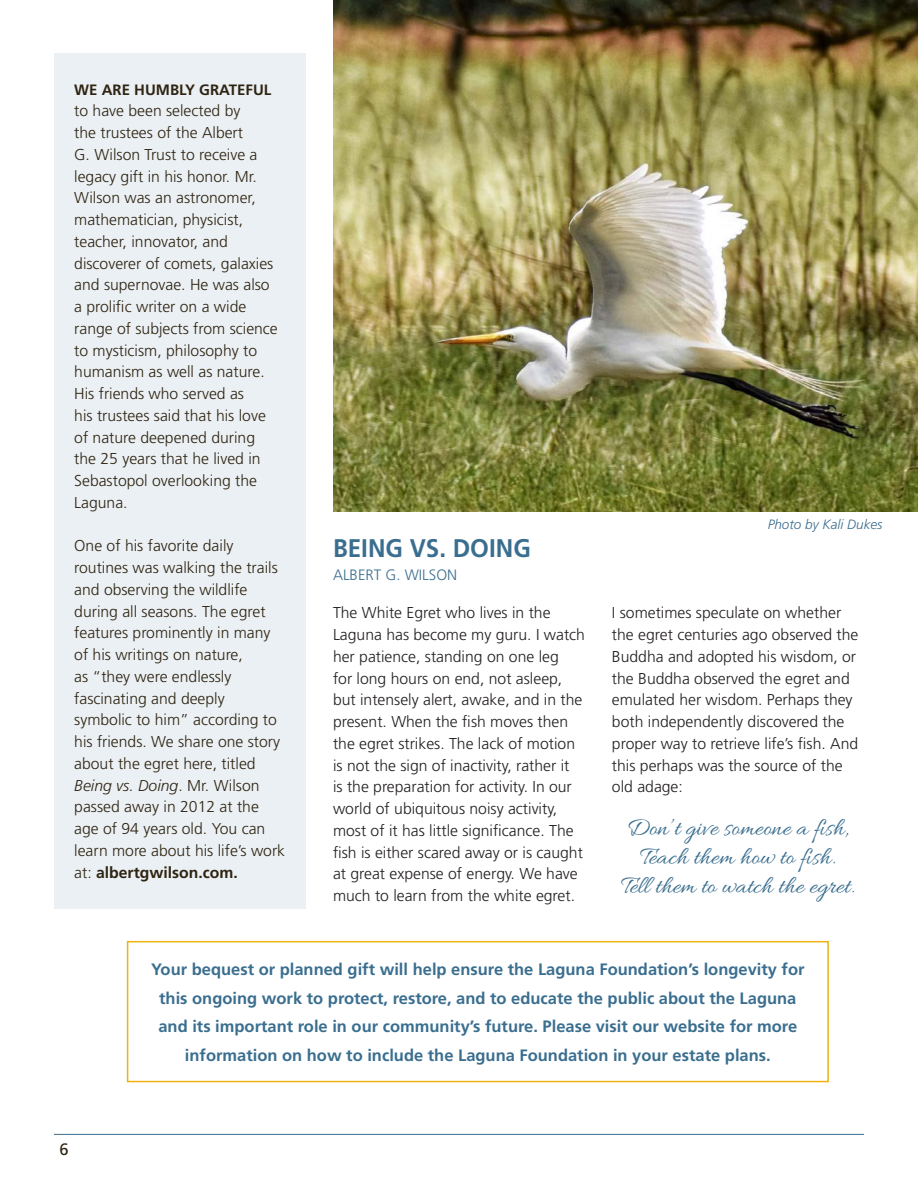
<style>
.page{position:relative;width:918px;height:1188px;background:#fff}
.page>*{position:absolute;margin:0;border:0;box-sizing:border-box;transform-origin:0 0}
.t1{font:25.5px "Allura";color:#3a6e8f}
.t2{font:700 25.5px "Frutiger LT Std";color:#3a6e8f;scale:.95 1}
.t3{font:700 16.5px/28.5px "Frutiger LT Std";color:#3a6e8f;text-align:center}
.t4{font:16.5px "Frutiger LT Std";color:#2f2412}
.t5{font:300 15.75px/21.8px "Frutiger LT Std";color:#2f2412}
.t6{font:300 15.75px/21.8px "Frutiger LT Std";color:#231f20}
.t7{font:700 15px "Frutiger LT Std";color:#2f2412}
.t8{font:300 15px "Frutiger LT Std";color:#3a6e8f}
.t9{font:italic 300 13.5px "Frutiger LT Std";color:#3a6e8f}
.s1{font-style:italic}
.s2{font-weight:700}
</style>
<div class="page">
<hr style="left:54px;top:1134px;width:810px;height:1px;background:#3a6e8f">
<div style="left:54px;top:53px;width:252px;height:856px;background:#ebf0f4"></div>
<img style="left:333px;top:0;width:585px;height:511px">
<div style="left:127px;top:941px;width:702px;height:141px;border:2px solid #efb211"></div>
<p class="t7" style="left:74px;top:81px;width:199px">WE ARE HUMBLY GRATEFUL</p>
<p class="t5" style="left:74px;top:100px;width:205px">to have been selected by<br>the trustees of the Albert<br>G. Wilson Trust to receive a legacy gift in his honor. Mr.<br>Wilson was an astronomer, mathematician, physicist, teacher, innovator, and discoverer of comets, galaxies and supernovae. He was also a prolific writer on a wide range of subjects from science to mysticism, philosophy to humanism as well as nature.<br>His friends who served as<br>his trustees said that his love of nature deepened during the 25 years that he lived in<br>Sebastopol overlooking the<br>Laguna.</p>
<p class="t5" style="left:74px;top:535px;width:212px">One of his favorite daily routines was walking the trails and observing the wildlife during all seasons. The egret features prominently in many of his writings on nature,<br>as “they were endlessly fascinating and deeply symbolic to him” according to his friends. We share one story about the egret here, titled<br><span class="s1">Being vs. Doing</span>. Mr. Wilson passed away in 2012 at the age of 94 years old. You can learn more about his life’s work at: <span class="s2">albertgwilson.com.</span></p>
<p class="t9" style="left:768px;top:517px;width:116px">Photo by Kali Dukes</p>
<p class="t2" style="left:333px;top:533px;width:210px">BEING VS. DOING</p>
<p class="t8" style="left:333px;top:566px;width:126px">ALBERT G. WILSON</p>
<p class="t6" style="left:333px;top:602px;width:253px">The White Egret who lives in the Laguna has become my guru. I watch her patience, standing on one leg<br>for long hours on end, not asleep, but intensely alert, awake, and in the present. When the fish moves then the egret strikes. The lack of motion is not the sign of inactivity, rather it<br>is the preparation for activity. In our world of ubiquitous noisy activity, most of it has little significance. The fish is either scared away or is caught at great expense of energy. We have much to learn from the white egret.</p>
<p class="t6" style="left:612px;top:602px;width:248px">I sometimes speculate on whether the egret centuries ago observed the<br>Buddha and adopted his wisdom, or the Buddha observed the egret and emulated her wisdom. Perhaps they both independently discovered the proper way to retrieve life’s fish. And this perhaps was the source of the old adage:</p>
<p class="t1" style="left:627px;top:813px;width:224px">Don’t give someone a fish,</p>
<p class="t1" style="left:640px;top:843px;width:197px">Teach them how to fish.</p>
<p class="t1" style="left:621px;top:872px;width:235px">Tell them to watch the egret.</p>
<p class="t4" style="left:59px;top:1140px;width:11px">6</p>
<p class="t3" style="left:151px;top:955px;width:655px">Your bequest or planned gift will help ensure the Laguna Foundation’s longevity for this ongoing work to protect, restore, and to educate the public about the Laguna and its important role in our community’s future. Please visit our website for more information on how to include the Laguna Foundation in your estate plans.</p>
</div>
